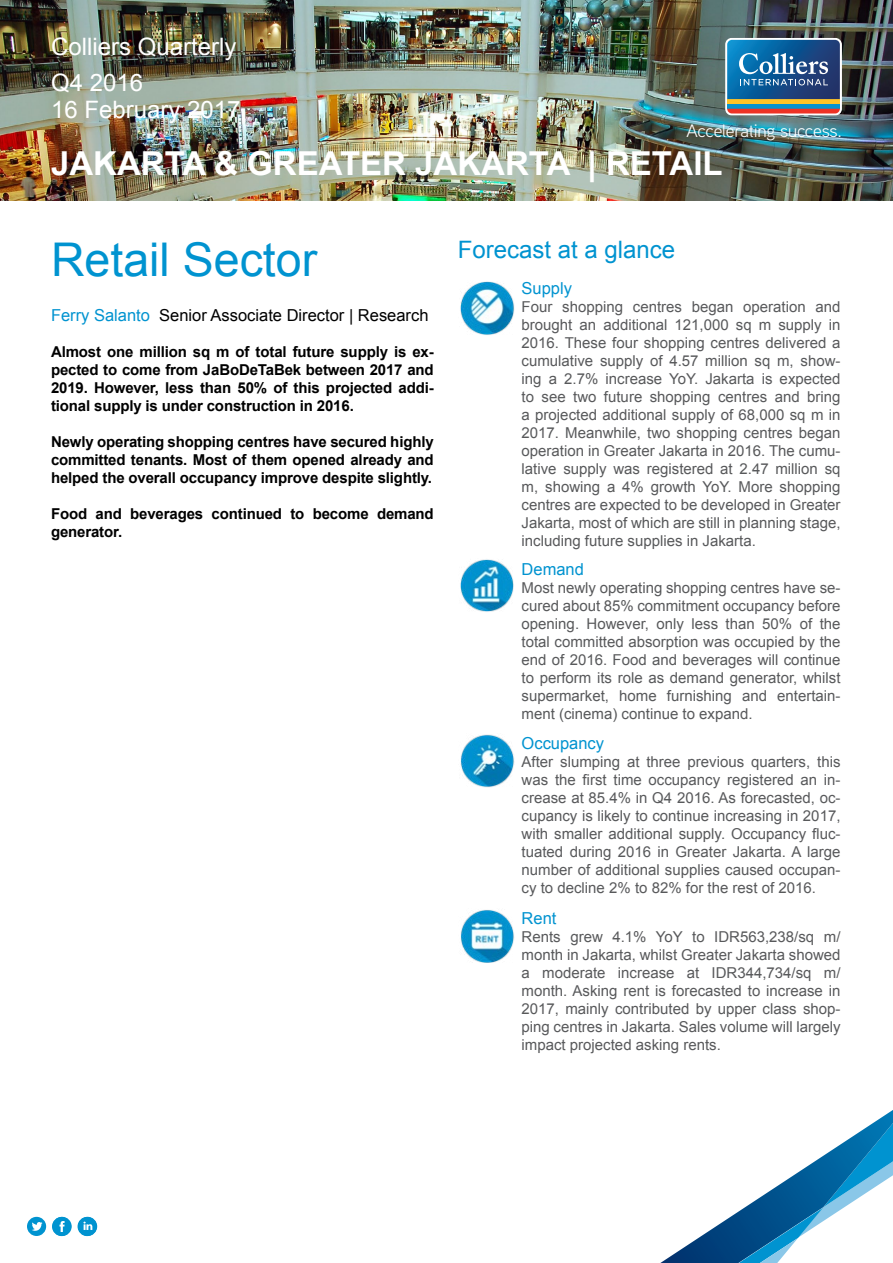
<style>
.page{position:relative;width:893px;height:1263px;background:#fff}
.page>*{position:absolute;margin:0;border:0;box-sizing:border-box;transform-origin:0 0}
.t1{font:46.5px "Arial";color:#0093d0}
.t2{font:700 33px "Arial";color:#fff}
.t3{font:24px/36px "Arial";color:#fff}
.t4{font:24px "Arial";color:#0093d0}
.t5{font:18px "Aaux Next";letter-spacing:-.01em;color:#fff}
.t6{font:16.5px "Arial";color:#000}
.t7{font:16.5px "Arial";color:#0093d0}
.t8{font:15px/18px "Arial";color:#58595b;text-align:justify}
.t9{font:700 15px/18px "Arial";letter-spacing:-.01em;color:#000;text-align:justify}
.s1{color:#0093d0}
</style>
<div class="page">
<svg style="left:52px;top:1217px;width:19px;height:19px"></svg>
<img style="left:0;top:0;width:893px;height:201px">
<div style="left:53px;top:1217px;width:19px;height:19px;background:#0093d0;border-radius:50%"></div>
<svg style="left:59px;top:1221px;width:6px;height:11px"></svg>
<div style="left:78px;top:1217px;width:19px;height:19px;background:#0093d0;border-radius:50%"></div>
<svg style="left:83px;top:1221px;width:9px;height:9px"></svg>
<div style="left:27px;top:1217px;width:19px;height:19px;background:#0093d0;border-radius:50%"></div>
<svg style="left:32px;top:1222px;width:10px;height:9px"></svg>
<svg style="left:725px;top:38px;width:117px;height:78px;background:#527999"></svg>
<svg style="left:660px;top:1110px;width:233px;height:153px"></svg>
<img style="left:460px;top:559px;width:54px;height:53px">
<img style="left:460px;top:281px;width:55px;height:54px">
<img style="left:460px;top:734px;width:55px;height:53px">
<img style="left:460px;top:910px;width:54px;height:53px">
<h3 class="t3" style="left:51px;top:29px;width:187px">Colliers Quarterly<br>Q4 2016</h3>
<h3 class="t3" style="left:51px;top:92px;width:191px">16 February 2017</h3>
<h2 class="t2" style="left:51px;top:142px;width:673px">JAKARTA &amp; GREATER JAKARTA | RETAIL</h2>
<p class="t5" style="left:686px;top:118px;width:157px">Accelerating success.</p>
<h1 class="t1" style="left:51px;top:227px;width:268px">Retail Sector</h1>
<p class="t6" style="left:51px;top:303px;width:379px"><span class="s1">Ferry Salanto</span> Senior Associate Director | Research</p>
<p class="t9" style="left:51px;top:343px;width:384px">Almost one million sq m of total future supply is ex&shy;pected to come from JaBoDeTaBek between 2017 and 2019. However, less than 50% of this projected addi&shy;tional supply is under construction in 2016.</p>
<p class="t9" style="left:51px;top:433px;width:384px">Newly operating shopping centres have secured highly committed tenants. Most of them opened already and helped the overall occupancy improve despite slightly.</p>
<p class="t9" style="left:51px;top:505px;width:384px">Food and beverages continued to become demand generator.</p>
<h3 class="t4" style="left:458px;top:233px;width:219px">Forecast at a glance</h3>
<p class="t7" style="left:522px;top:277px;width:52px">Supply</p>
<p class="t8" style="left:522px;top:297px;width:320px">Four shopping centres began operation and brought an additional 121,000 sq m supply in 2016. These four shopping centres delivered a cumulative supply of 4.57 million sq m, show&shy;ing a 2.7% increase YoY. Jakarta is expected to see two future shopping centres and bring a projected additional supply of 68,000 sq m in 2017. Meanwhile, two shopping centres began operation in Greater Jakarta in 2016. The cumu&shy;lative supply was registered at 2.47 million sq m, showing a 4% growth YoY. More shopping centres are expected to be developed in Greater Jakarta, most of which are still in planning stage, including future supplies in Jakarta.</p>
<p class="t7" style="left:522px;top:557px;width:64px">Demand</p>
<p class="t8" style="left:522px;top:578px;width:320px">Most newly operating shopping centres have se&shy;cured about 85% commitment occupancy before opening. However, only less than 50% of the total committed absorption was occupied by the end of 2016. Food and beverages will continue to perform its role as demand generator, whilst supermarket, home furnishing and entertain&shy;ment (cinema) continue to expand.</p>
<p class="t7" style="left:522px;top:732px;width:84px">Occupancy</p>
<p class="t8" style="left:522px;top:753px;width:320px">After slumping at three previous quarters, this was the first time occupancy registered an in&shy;crease at 85.4% in Q4 2016. As forecasted, oc&shy;cupancy is likely to continue increasing in 2017, with smaller additional supply. Occupancy fluc&shy;tuated during 2016 in Greater Jakarta. A large number of additional supplies caused occupan&shy;cy to decline 2% to 82% for the rest of 2016.</p>
<p class="t7" style="left:522px;top:907px;width:36px">Rent</p>
<p class="t8" style="left:522px;top:927px;width:320px">Rents grew 4.1% YoY to IDR563,238/sq m/ month in Jakarta, whilst Greater Jakarta showed a moderate increase at IDR344,734/sq m/ month. Asking rent is forecasted to increase in 2017, mainly contributed by upper class shop&shy;ping centres in Jakarta. Sales volume will largely impact projected asking rents.</p>
</div>
